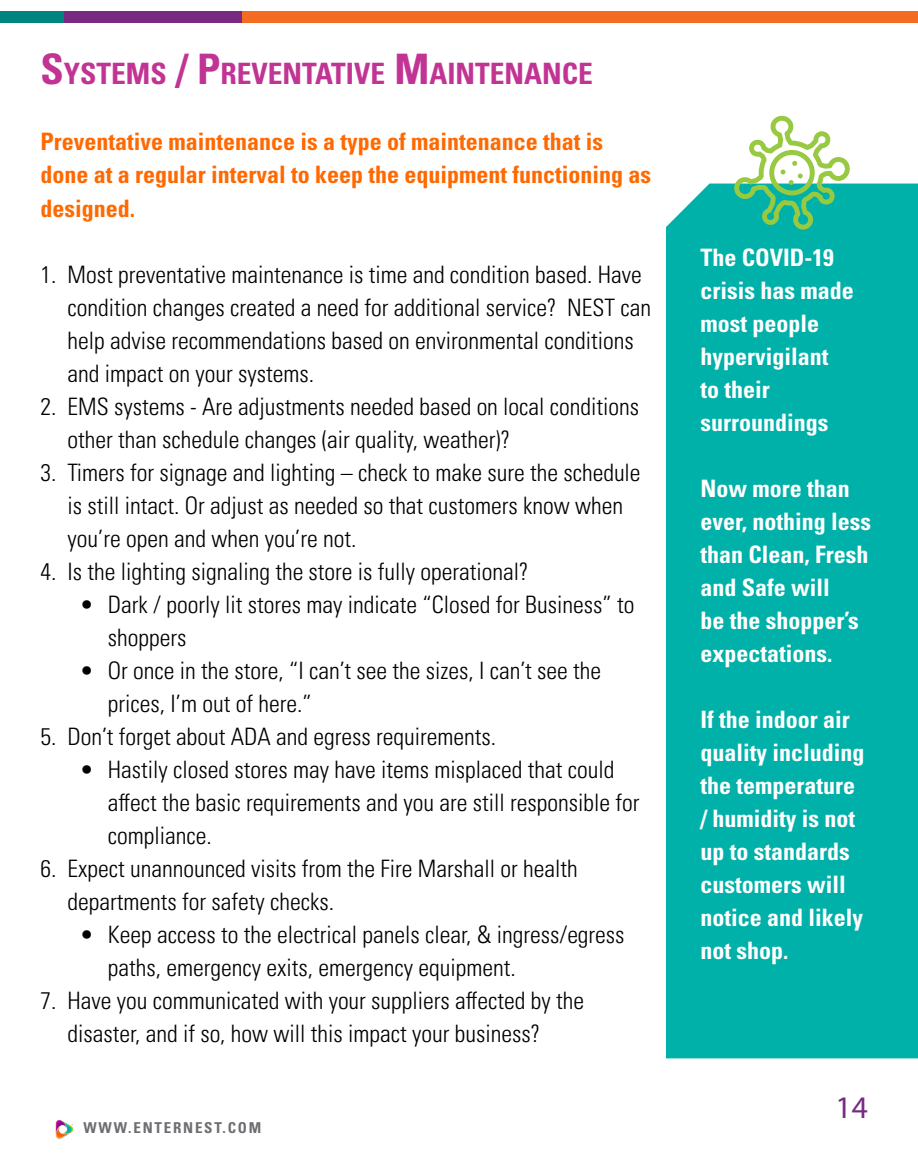
<style>
.page{position:relative;width:918px;height:1175px;background:#fff}
.page>*{position:absolute;margin:0;border:0;box-sizing:border-box;transform-origin:0 0}
.t1{font:31.5px "Myriad Pro";color:#772a83}
.t2{font:700 condensed 29.4px "Univers LT Std";color:#c13493}
.t3{font:300 condensed 24px/33px "Univers LT Pro";color:#000}
.t4{font:700 condensed 24px/33px "Univers LT Std";color:#fff}
.t5{font:700 condensed 24px/33px "Univers LT Std";color:#ff6900}
.t6{font:700 condensed 15px "Univers LT Std";letter-spacing:.12em;color:#6d6e71}
.s1{font-size:42px}
</style>
<div class="page">
<img style="left:56px;top:1120px;width:17px;height:18px">
<div style="left:0;top:11px;width:324px;height:11px;background:#008480"></div>
<div style="left:64px;top:11px;width:324px;height:11px;background:#792981"></div>
<div style="left:242px;top:11px;width:676px;height:11px;background:#f36c21"></div>
<div style="left:666px;top:183px;width:252px;height:875px;background:#00b1a9"></div>
<svg style="left:733px;top:115px;width:117px;height:114px"></svg>
<p class="t2" style="left:40px;top:56px;width:554px"><span class="s1">S</span>YSTEMS <span class="s1">/ P</span>REVENTATIVE <span class="s1">M</span>AINTENANCE</p>
<p class="t5" style="left:40px;top:125px;width:612px">Preventative maintenance is a type of maintenance that is done at a regular interval to keep the equipment functioning as designed.</p>
<p class="t3" style="left:68px;top:256px;width:585px;text-indent:-27px">1. Most preventative maintenance is time and condition based. Have condition changes created a need for additional service? NEST can help advise recommendations based on environmental conditions and impact on your systems.</p>
<p class="t3" style="left:68px;top:388px;width:573px;text-indent:-27px">2. EMS systems - Are adjustments needed based on local conditions other than schedule changes (air quality, weather)?</p>
<p class="t3" style="left:68px;top:454px;width:575px;text-indent:-27px">3. Timers for signage and lighting – check to make sure the schedule is still intact. Or adjust as needed so that customers know when you’re open and when you’re not.</p>
<p class="t3" style="left:40px;top:553px;width:490px">4. Is the lighting signaling the store is fully operational?</p>
<p class="t3" style="left:108px;top:586px;width:528px;text-indent:-27px">• Dark / poorly lit stores may indicate “Closed for Business” to shoppers</p>
<p class="t3" style="left:108px;top:652px;width:495px;text-indent:-27px">• Or once in the store, “I can’t see the sizes, I can’t see the prices, I’m out of here.”</p>
<p class="t3" style="left:40px;top:718px;width:457px">5. Don’t forget about ADA and egress requirements.</p>
<p class="t3" style="left:108px;top:751px;width:533px;text-indent:-27px">• Hastily closed stores may have items misplaced that could affect the basic requirements and you are still responsible for compliance.</p>
<p class="t3" style="left:67px;top:850px;width:512px;text-indent:-27px">6. Expect unannounced visits from the Fire Marshall or health departments for safety checks.</p>
<p class="t3" style="left:108px;top:916px;width:518px;text-indent:-27px">• Keep access to the electrical panels clear, &amp; ingress/egress paths, emergency exits, emergency equipment.</p>
<p class="t3" style="left:67px;top:982px;width:518px;text-indent:-27px">7. Have you communicated with your suppliers affected by the disaster, and if so, how will this impact your business?</p>
<p class="t6" style="left:83px;top:1118px;width:179px">WWW.ENTERNEST.COM</p>
<p class="t4" style="left:701px;top:241px;width:155px">The COVID-19 crisis has made most people hypervigilant<br>to their surroundings</p>
<p class="t4" style="left:701px;top:472px;width:172px">Now more than ever, nothing less than Clean, Fresh and Safe will<br>be the shopper’s expectations.</p>
<p class="t4" style="left:701px;top:703px;width:166px">If the indoor air quality including the temperature / humidity is not up to standards customers will notice and likely not shop.</p>
<h1 class="t1" style="left:836px;top:1087px;width:34px">14</h1>
</div>
